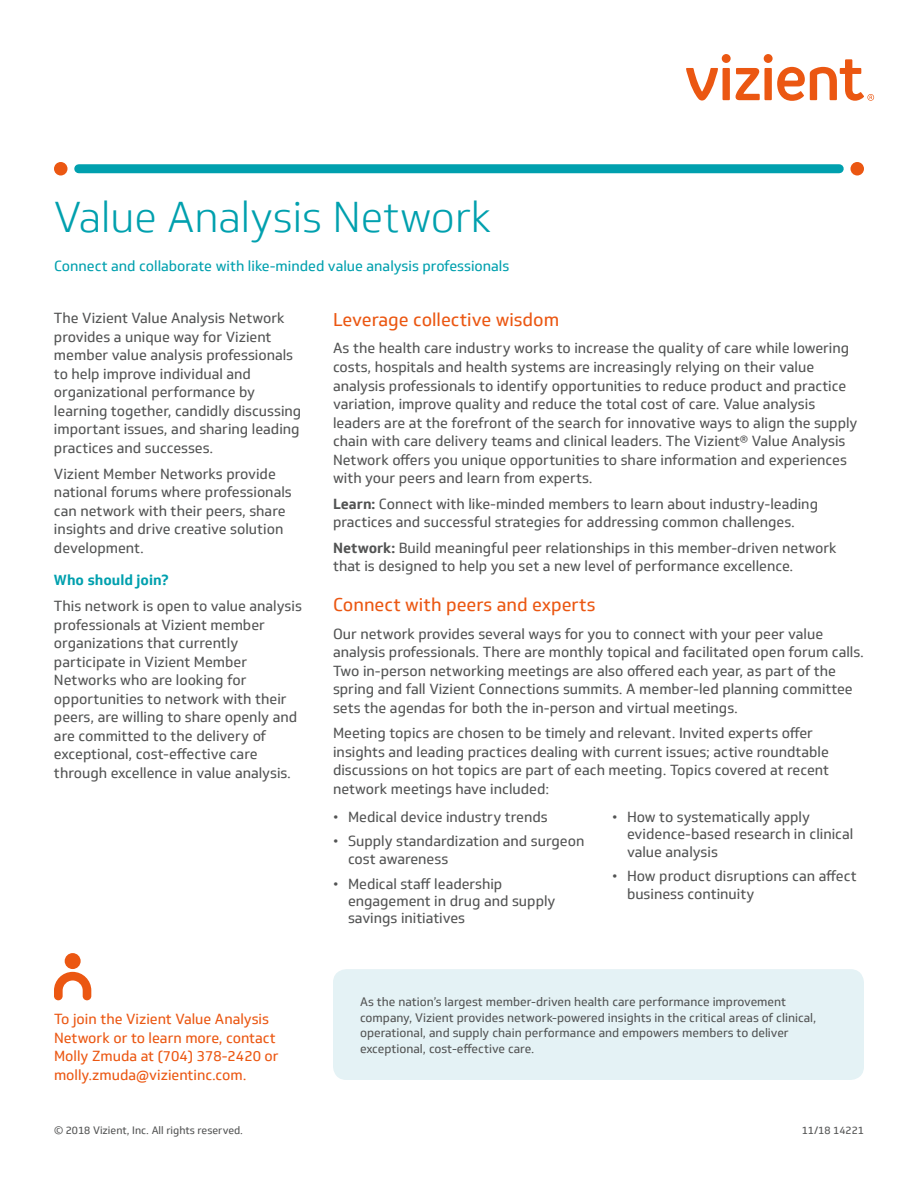
<style>
.page{position:relative;width:918px;height:1188px;background:#fff}
.page>*{position:absolute;margin:0;border:0;box-sizing:border-box;transform-origin:0 0}
.t1{font:300 42px "Soleto";color:#00a0ae}
.t2{font:18px "Soleto";color:#eb5712}
.t3{font:14.25px/18.5px "Soleto";color:#535454}
.t4{font:14.25px/18.6px "Soleto";color:#eb5712}
.t5{font:14.25px "Soleto";color:#00a0ae}
.t6{font:700 14.25px "Soleto";color:#00a0ae}
.t7{font:12px/15.6px "Soleto";color:#535454}
.t8{font:10.5px "Soleto";color:#535454}
.s1{font-weight:700}
</style>
<div class="page">
<div style="left:79px;top:164px;width:760px;height:9px;background:#00a0ae"></div>
<div style="left:54px;top:162px;width:14px;height:14px;background:#eb5712;border-radius:50%"></div>
<div style="left:850px;top:162px;width:14px;height:14px;background:#eb5712;border-radius:50%"></div>
<svg style="left:54px;top:953px;width:37px;height:47px"></svg>
<div style="left:333px;top:969px;width:531px;height:111px;background:#e4f2f5;border-radius:14px"></div>
<svg style="left:686px;top:54px;width:188px;height:47px"></svg>
<h1 class="t1" style="left:54px;top:193px;width:439px">Value Analysis Network</h1>
<p class="t5" style="left:54px;top:257px;width:457px">Connect and collaborate with like-minded value analysis professionals</p>
<p class="t3" style="left:54px;top:309px;width:249px">The Vizient Value Analysis Network provides a unique way for Vizient member value analysis professionals to help improve individual and organizational performance by learning together, candidly discussing important issues, and sharing leading practices and successes.</p>
<p class="t3" style="left:54px;top:464px;width:239px">Vizient Member Networks provide national forums where professionals can network with their peers, share insights and drive creative solution development.</p>
<p class="t6" style="left:54px;top:571px;width:116px">Who should join?</p>
<p class="t3" style="left:54px;top:597px;width:249px">This network is open to value analysis professionals at Vizient member organizations that currently participate in Vizient Member Networks who are looking for opportunities to network with their peers, are willing to share openly and are committed to the delivery of exceptional, cost-effective care through excellence in value analysis.</p>
<p class="t4" style="left:54px;top:1010px;width:226px">To join the Vizient Value Analysis<br>Network or to learn more, contact<br>Molly Zmuda at (704) 378-2420 or molly.zmuda@vizientinc.com.</p>
<p class="t2" style="left:333px;top:309px;width:228px">Leverage collective wisdom</p>
<p class="t3" style="left:333px;top:339px;width:526px">As the health care industry works to increase the quality of care while lowering costs, hospitals and health systems are increasingly relying on their value analysis professionals to identify opportunities to reduce product and practice variation, improve quality and reduce the total cost of care. Value analysis leaders are at the forefront of the search for innovative ways to align the supply chain with care delivery teams and clinical leaders. The Vizient® Value Analysis Network offers you unique opportunities to share information and experiences with your peers and learn from experts.</p>
<p class="t3" style="left:333px;top:495px;width:487px"><span class="s1">Learn:</span> Connect with like-minded members to learn about industry-leading practices and successful strategies for addressing common challenges.</p>
<p class="t3" style="left:333px;top:539px;width:505px"><span class="s1">Network:</span> Build meaningful peer relationships in this member-driven network that is designed to help you set a new level of performance excellence.</p>
<p class="t2" style="left:333px;top:594px;width:264px">Connect with peers and experts</p>
<p class="t3" style="left:333px;top:624px;width:532px">Our network provides several ways for you to connect with your peer value analysis professionals. There are monthly topical and facilitated open forum calls.<br>Two in-person networking meetings are also offered each year, as part of the spring and fall Vizient Connections summits. A member-led planning committee sets the agendas for both the in-person and virtual meetings.</p>
<p class="t3" style="left:333px;top:724px;width:498px">Meeting topics are chosen to be timely and relevant. Invited experts offer insights and leading practices dealing with current issues; active roundtable discussions on hot topics are part of each meeting. Topics covered at recent network meetings have included:</p>
<p class="t3" style="left:333px;top:808px;width:216px">• Medical device industry trends</p>
<p class="t3" style="left:348px;top:833px;width:238px;line-height:17.4px;text-indent:-15px">• Supply standardization and surgeon cost awareness</p>
<p class="t3" style="left:348px;top:875px;width:209px;line-height:17.4px;text-indent:-15px">• Medical staff leadership engagement in drug and supply savings initiatives</p>
<p class="t3" style="left:627px;top:808px;width:228px;line-height:17.4px;text-indent:-15px">• How to systematically apply evidence-based research in clinical value analysis</p>
<p class="t3" style="left:627px;top:868px;width:231px;line-height:17.4px;text-indent:-15px">• How product disruptions can affect business continuity</p>
<p class="t7" style="left:360px;top:994px;width:458px">As the nation’s largest member-driven health care performance improvement company, Vizient provides network-powered insights in the critical areas of clinical, operational, and supply chain performance and empowers members to deliver exceptional, cost-effective care.</p>
<p class="t8" style="left:54px;top:1124px;width:191px">© 2018 Vizient, Inc. All rights reserved.</p>
<p class="t8" style="left:802px;top:1124px;width:64px">11/18 14221</p>
</div>
